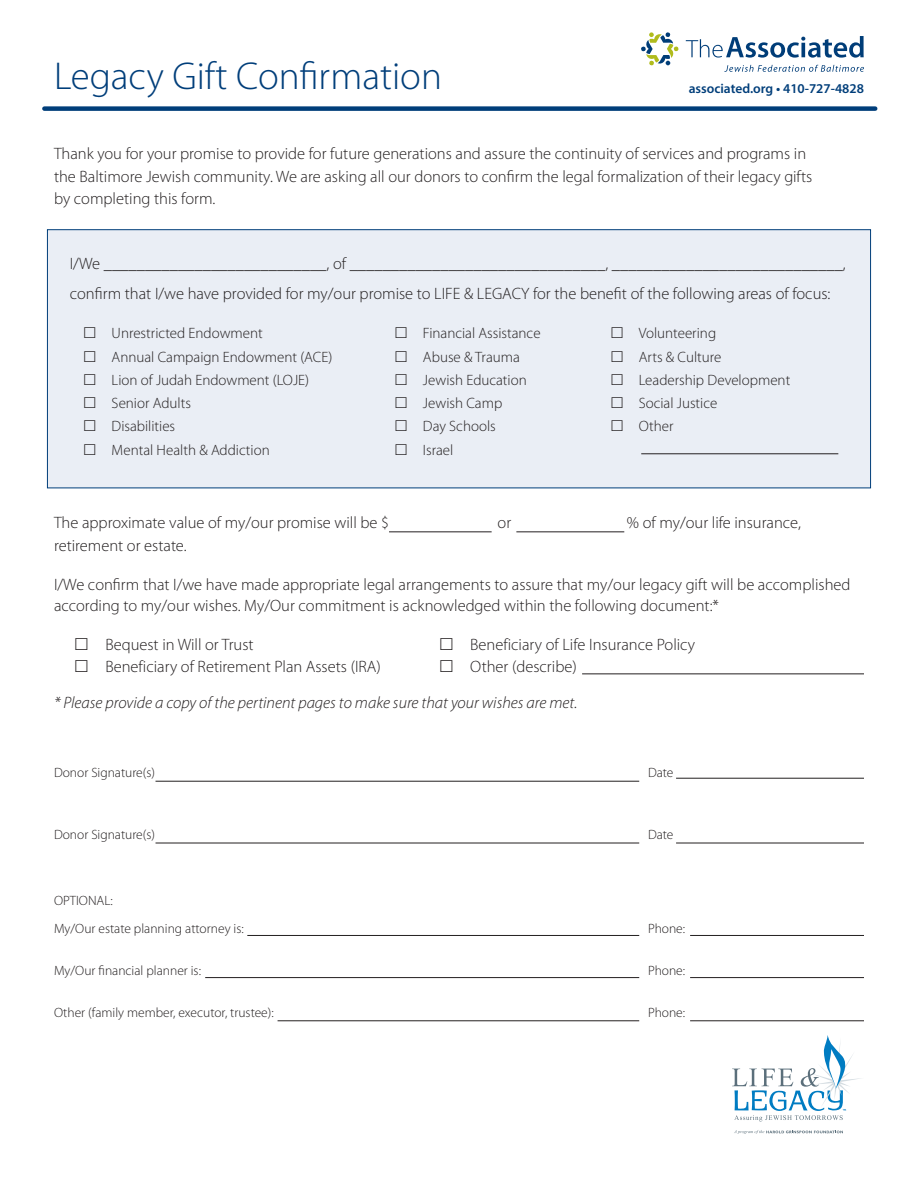
<style>
.page{position:relative;width:918px;height:1188px;background:#fff}
.page>*{position:absolute;margin:0;border:0;box-sizing:border-box;transform-origin:0 0}
.t1{font:300 39px "Myriad Pro";color:#003e7a}
.t2{font:300 16.5px/22.5px "Myriad Pro";color:#231f20}
.t3{font:italic 300 16.5px "Myriad Pro";color:#231f20}
.t4{font:300 15px "Myriad Pro";color:#231f20}
.t5{font:300 13.5px/28.5px "Myriad Pro";color:#231f20}
.t6{font:600 13.5px "Myriad Pro";color:#003e7a}
</style>
<div class="page">
<div style="left:44px;top:106px;width:831px;height:5px;background:#003e7a"></div>
<svg style="left:686px;top:36px;width:178px;height:22px"></svg>
<svg style="left:641px;top:32px;width:38px;height:34px"></svg>
<svg style="left:724px;top:65px;width:140px;height:7px"></svg>
<hr style="left:389px;top:532px;width:103px;height:1px;background:#231f20">
<hr style="left:516px;top:532px;width:108px;height:1px;background:#231f20">
<hr style="left:582px;top:674px;width:282px;height:1px;background:#231f20">
<hr style="left:156px;top:781px;width:483px;height:1px;background:#231f20">
<hr style="left:676px;top:778px;width:188px;height:1px;background:#231f20">
<hr style="left:156px;top:843px;width:483px;height:1px;background:#231f20">
<hr style="left:676px;top:843px;width:188px;height:1px;background:#231f20">
<hr style="left:247px;top:935px;width:392px;height:1px;background:#231f20">
<hr style="left:205px;top:977px;width:434px;height:1px;background:#231f20">
<hr style="left:278px;top:1021px;width:361px;height:1px;background:#231f20">
<hr style="left:690px;top:935px;width:174px;height:1px;background:#231f20">
<hr style="left:690px;top:977px;width:174px;height:1px;background:#231f20">
<hr style="left:690px;top:1021px;width:174px;height:1px;background:#231f20">
<svg style="left:734px;top:1130px;width:109px;height:4px"></svg>
<svg style="left:732px;top:1035px;width:129px;height:86px"></svg>
<div style="left:47px;top:230px;width:824px;height:258px;background:#eaeef5"></div>
<hr style="left:641px;top:454px;width:197px;height:1px;background:#231f20">
<p class="t1" style="left:54px;top:55px;width:389px">Legacy Gift Confirmation</p>
<p class="t6" style="left:689px;top:80px;width:177px">associated.org • 410-727-4828</p>
<p class="t2" style="left:54px;top:143px;width:760px">Thank you for your promise to provide for future generations and assure the continuity of services and programs in the Baltimore Jewish community. We are asking all our donors to confirm the legal formalization of their legacy gifts by completing this form.</p>
<p class="t2" style="left:70px;top:253px;width:778px">I/We ___________________________, of _______________________________, ____________________________,</p>
<p class="t2" style="left:70px;top:282px;width:762px">confirm that I/we have provided for my/our promise to LIFE &amp; LEGACY for the benefit of the following areas of focus:</p>
<p class="t4" style="left:112px;top:325px;width:153px">Unrestricted Endowment</p>
<p class="t4" style="left:112px;top:348px;width:222px">Annual Campaign Endowment (ACE)</p>
<p class="t4" style="left:112px;top:372px;width:199px">Lion of Judah Endowment (LOJE)</p>
<p class="t4" style="left:112px;top:395px;width:81px">Senior Adults</p>
<p class="t4" style="left:112px;top:418px;width:65px">Disabilities</p>
<p class="t4" style="left:112px;top:441px;width:160px">Mental Health &amp; Addiction</p>
<p class="t4" style="left:423px;top:325px;width:119px">Financial Assistance</p>
<p class="t4" style="left:423px;top:348px;width:98px">Abuse &amp; Trauma</p>
<p class="t4" style="left:423px;top:372px;width:105px">Jewish Education</p>
<p class="t4" style="left:423px;top:395px;width:81px">Jewish Camp</p>
<p class="t4" style="left:423px;top:418px;width:74px">Day Schools</p>
<p class="t4" style="left:423px;top:441px;width:32px">Israel</p>
<p class="t4" style="left:639px;top:325px;width:79px">Volunteering</p>
<p class="t4" style="left:639px;top:348px;width:84px">Arts &amp; Culture</p>
<p class="t4" style="left:639px;top:372px;width:153px">Leadership Development</p>
<p class="t4" style="left:639px;top:395px;width:80px">Social Justice</p>
<p class="t4" style="left:639px;top:418px;width:36px">Other</p>
<p class="t2" style="left:54px;top:512px;width:337px">The approximate value of my/our promise will be $</p>
<p class="t2" style="left:498px;top:512px;width:15px">or</p>
<p class="t2" style="left:627px;top:512px;width:176px">% of my/our life insurance,</p>
<p class="t2" style="left:54px;top:534px;width:134px">retirement or estate.</p>
<p class="t2" style="left:54px;top:574px;width:798px;line-height:21px">I/We confirm that I/we have made appropriate legal arrangements to assure that my/our legacy gift will be accomplished according to my/our wishes. My/Our commitment is acknowledged within the following document:*</p>
<p class="t2" style="left:105px;top:633px;width:150px">Bequest in Will or Trust</p>
<p class="t2" style="left:105px;top:656px;width:277px">Beneficiary of Retirement Plan Assets (IRA)</p>
<p class="t2" style="left:470px;top:633px;width:226px">Beneficiary of Life Insurance Policy</p>
<p class="t2" style="left:470px;top:656px;width:108px">Other (describe)</p>
<p class="t3" style="left:54px;top:693px;width:525px">* Please provide a copy of the pertinent pages to make sure that your wishes are met.</p>
<p class="t5" style="left:54px;top:758px;width:102px">Donor Signature(s)</p>
<p class="t5" style="left:648px;top:758px;width:27px">Date</p>
<p class="t5" style="left:54px;top:820px;width:102px">Donor Signature(s)</p>
<p class="t5" style="left:648px;top:820px;width:27px">Date</p>
<p class="t5" style="left:54px;top:886px;width:191px">OPTIONAL:<br>My/Our estate planning attorney is:</p>
<p class="t5" style="left:648px;top:915px;width:39px">Phone:</p>
<p class="t5" style="left:54px;top:957px;width:149px">My/Our financial planner is:</p>
<p class="t5" style="left:648px;top:957px;width:39px">Phone:</p>
<p class="t5" style="left:54px;top:999px;width:221px">Other (family member, executor, trustee):</p>
<p class="t5" style="left:648px;top:999px;width:39px">Phone:</p>
</div>
